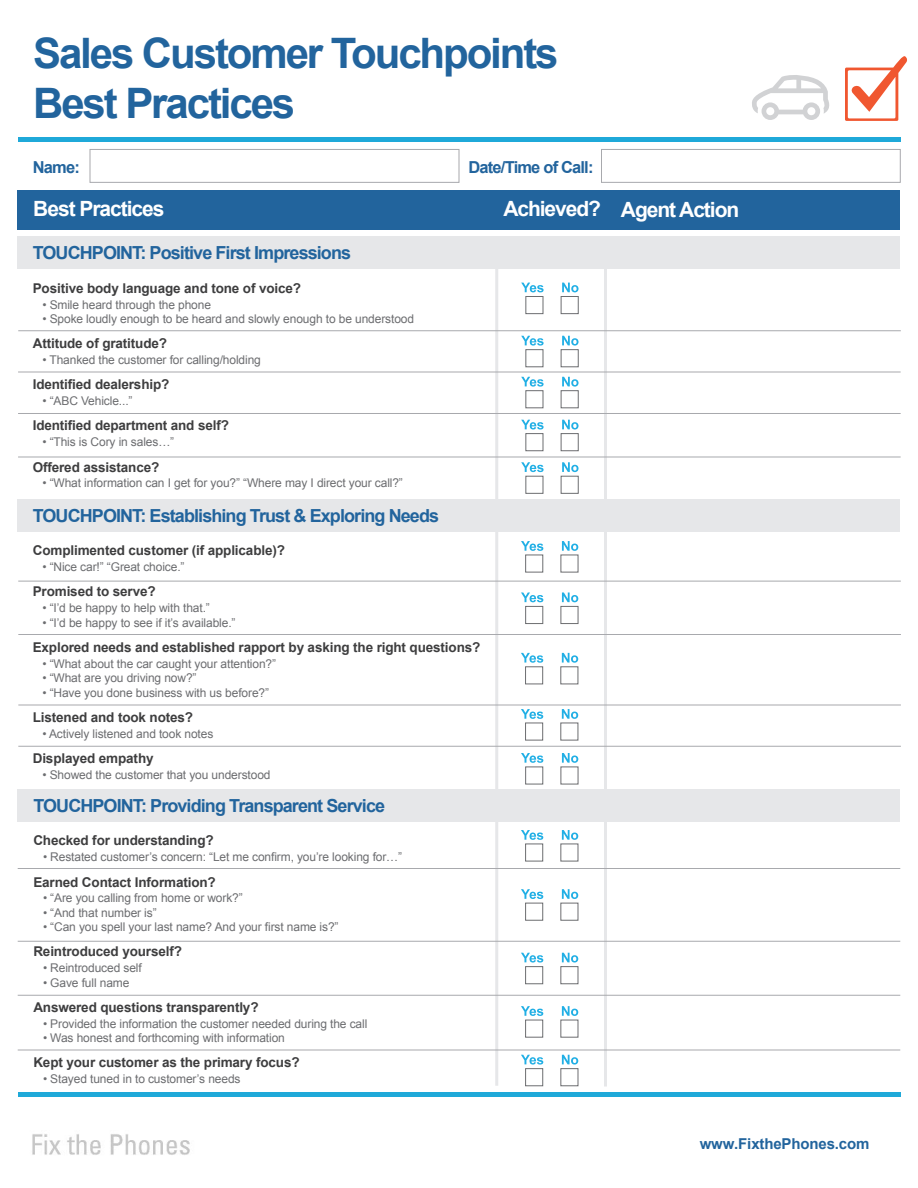
<style>
.page{position:relative;width:918px;height:1188px;background:#fff}
.page>*{position:absolute;margin:0;border:0;box-sizing:border-box;transform-origin:0 0}
.t1{font:700 42px/50.4px "Arial";letter-spacing:-.05em;color:#22649d}
.t2{font:700 21px "Arial";letter-spacing:-.05em;color:#fff}
.t3{font:700 18px "Arial";letter-spacing:-.05em;color:#22649d}
.t4{font:700 16.5px "Arial";letter-spacing:-.05em;color:#22649d}
.t5{font:700 15px "Arial";letter-spacing:-.01em;color:#22649d}
.t6{font:700 13.5px "Arial";letter-spacing:-.01em;color:#3e3e3f}
.t7{font:12px "Arial";letter-spacing:-.01em;color:#6c6d70}
</style>
<div class="page">
<div style="left:18px;top:790px;width:882px;height:32px;background:#e6e7e9"></div>
<div style="left:18px;top:499px;width:882px;height:33px;background:#e6e7e9"></div>
<div style="left:18px;top:137px;width:883px;height:5px;background:#1fa9d9"></div>
<div style="left:18px;top:1092px;width:883px;height:5px;background:#1fa9d9"></div>
<svg style="left:845px;top:56px;width:62px;height:65px"></svg>
<div style="left:18px;top:237px;width:882px;height:32px;background:#e6e7e9"></div>
<div style="left:18px;top:190px;width:882px;height:40px;background:#22649d"></div>
<hr style="left:604px;top:266px;width:3px;height:821px;background:#e6e7e9">
<hr style="left:495px;top:266px;width:3px;height:820px;background:#e6e7e9">
<div style="left:90px;top:149px;width:369px;height:34px;border:1px solid #a8a9ad"></div>
<div style="left:601px;top:149px;width:299px;height:34px;border:1px solid #a8a9ad"></div>
<svg style="left:521px;top:283px;width:23px;height:9px"></svg>
<svg style="left:562px;top:283px;width:17px;height:9px"></svg>
<div style="left:525px;top:296px;width:18px;height:18px;border:1px solid #6c6d70"></div>
<div style="left:561px;top:296px;width:18px;height:18px;border:1px solid #6c6d70"></div>
<svg style="left:521px;top:336px;width:23px;height:10px"></svg>
<svg style="left:562px;top:336px;width:17px;height:10px"></svg>
<div style="left:525px;top:349px;width:18px;height:18px;border:1px solid #6c6d70"></div>
<div style="left:561px;top:349px;width:18px;height:18px;border:1px solid #6c6d70"></div>
<svg style="left:521px;top:377px;width:23px;height:10px"></svg>
<svg style="left:562px;top:377px;width:17px;height:10px"></svg>
<div style="left:525px;top:390px;width:18px;height:18px;border:1px solid #6c6d70"></div>
<div style="left:561px;top:390px;width:18px;height:18px;border:1px solid #6c6d70"></div>
<svg style="left:521px;top:420px;width:23px;height:10px"></svg>
<svg style="left:562px;top:420px;width:17px;height:10px"></svg>
<div style="left:525px;top:433px;width:18px;height:18px;border:1px solid #6c6d70"></div>
<div style="left:561px;top:433px;width:18px;height:18px;border:1px solid #6c6d70"></div>
<svg style="left:521px;top:462px;width:23px;height:10px"></svg>
<svg style="left:562px;top:462px;width:17px;height:10px"></svg>
<div style="left:525px;top:476px;width:18px;height:18px;border:1px solid #6c6d70"></div>
<div style="left:561px;top:476px;width:18px;height:18px;border:1px solid #6c6d70"></div>
<svg style="left:521px;top:541px;width:22px;height:10px"></svg>
<svg style="left:562px;top:541px;width:16px;height:10px"></svg>
<div style="left:525px;top:554px;width:18px;height:19px;border:1px solid #6c6d70"></div>
<div style="left:560px;top:554px;width:19px;height:19px;border:1px solid #6c6d70"></div>
<svg style="left:521px;top:653px;width:22px;height:10px"></svg>
<svg style="left:562px;top:653px;width:16px;height:10px"></svg>
<div style="left:525px;top:666px;width:18px;height:18px;border:1px solid #6c6d70"></div>
<div style="left:560px;top:666px;width:18px;height:18px;border:1px solid #6c6d70"></div>
<svg style="left:521px;top:709px;width:22px;height:10px"></svg>
<svg style="left:562px;top:709px;width:16px;height:10px"></svg>
<div style="left:525px;top:722px;width:18px;height:19px;border:1px solid #6c6d70"></div>
<div style="left:560px;top:722px;width:18px;height:19px;border:1px solid #6c6d70"></div>
<svg style="left:521px;top:753px;width:22px;height:10px"></svg>
<svg style="left:562px;top:753px;width:16px;height:10px"></svg>
<div style="left:525px;top:766px;width:18px;height:19px;border:1px solid #6c6d70"></div>
<div style="left:560px;top:766px;width:19px;height:19px;border:1px solid #6c6d70"></div>
<svg style="left:521px;top:593px;width:22px;height:9px"></svg>
<svg style="left:562px;top:593px;width:16px;height:9px"></svg>
<div style="left:525px;top:606px;width:18px;height:18px;border:1px solid #6c6d70"></div>
<div style="left:560px;top:606px;width:19px;height:18px;border:1px solid #6c6d70"></div>
<svg style="left:521px;top:830px;width:22px;height:10px"></svg>
<svg style="left:562px;top:830px;width:16px;height:10px"></svg>
<div style="left:525px;top:843px;width:18px;height:19px;border:1px solid #6c6d70"></div>
<div style="left:560px;top:843px;width:18px;height:19px;border:1px solid #6c6d70"></div>
<svg style="left:521px;top:889px;width:22px;height:10px"></svg>
<svg style="left:562px;top:889px;width:16px;height:10px"></svg>
<div style="left:525px;top:903px;width:18px;height:18px;border:1px solid #6c6d70"></div>
<div style="left:560px;top:903px;width:18px;height:18px;border:1px solid #6c6d70"></div>
<svg style="left:521px;top:953px;width:22px;height:10px"></svg>
<svg style="left:562px;top:953px;width:16px;height:10px"></svg>
<div style="left:525px;top:966px;width:18px;height:18px;border:1px solid #6c6d70"></div>
<div style="left:560px;top:966px;width:18px;height:18px;border:1px solid #6c6d70"></div>
<svg style="left:521px;top:1006px;width:22px;height:10px"></svg>
<svg style="left:562px;top:1006px;width:16px;height:10px"></svg>
<div style="left:525px;top:1020px;width:18px;height:18px;border:1px solid #6c6d70"></div>
<div style="left:560px;top:1020px;width:18px;height:18px;border:1px solid #6c6d70"></div>
<svg style="left:521px;top:1055px;width:22px;height:10px"></svg>
<svg style="left:562px;top:1055px;width:16px;height:10px"></svg>
<div style="left:525px;top:1068px;width:18px;height:18px;border:1px solid #6c6d70"></div>
<div style="left:560px;top:1068px;width:18px;height:18px;border:1px solid #6c6d70"></div>
<hr style="left:18px;top:330px;width:883px;height:1px;background:#a8a9ad">
<hr style="left:18px;top:372px;width:883px;height:1px;background:#a8a9ad">
<hr style="left:18px;top:413px;width:883px;height:1px;background:#a8a9ad">
<hr style="left:18px;top:457px;width:883px;height:1px;background:#a8a9ad">
<hr style="left:18px;top:581px;width:883px;height:1px;background:#a8a9ad">
<hr style="left:18px;top:634px;width:883px;height:1px;background:#a8a9ad">
<hr style="left:18px;top:705px;width:883px;height:1px;background:#a8a9ad">
<hr style="left:18px;top:746px;width:883px;height:1px;background:#a8a9ad">
<hr style="left:18px;top:868px;width:882px;height:1px;background:#a8a9ad">
<hr style="left:18px;top:941px;width:882px;height:1px;background:#a8a9ad">
<hr style="left:18px;top:995px;width:882px;height:1px;background:#a8a9ad">
<hr style="left:18px;top:1050px;width:882px;height:1px;background:#a8a9ad">
<svg style="left:752px;top:75px;width:78px;height:45px"></svg>
<img style="left:32px;top:1134px;width:158px;height:21px">
<h1 class="t1" style="left:33px;top:30px;width:527px">Sales Customer Touchpoints<br>Best Practices</h1>
<h3 class="t4" style="left:33px;top:156px;width:49px">Name:</h3>
<h3 class="t4" style="left:469px;top:156px;width:127px">Date/Time of Call:</h3>
<h2 class="t2" style="left:503px;top:195px;width:237px">Achieved? Agent Action</h2>
<h2 class="t2" style="left:33px;top:195px;width:133px">Best Practices</h2>
<h3 class="t3" style="left:33px;top:241px;width:320px">TOUCHPOINT: Positive First Impressions</h3>
<p class="t6" style="left:33px;top:279px;width:270px">Positive body language and tone of voice?</p>
<p class="t7" style="left:42px;top:297px;width:170px">• Smile heard through the phone</p>
<p class="t7" style="left:42px;top:311px;width:373px">• Spoke loudly enough to be heard and slowly enough to be understood</p>
<p class="t6" style="left:33px;top:335px;width:136px">Attitude of gratitude?</p>
<p class="t7" style="left:42px;top:352px;width:220px">• Thanked the customer for calling/holding</p>
<p class="t6" style="left:33px;top:376px;width:138px">Identified dealership?</p>
<p class="t7" style="left:42px;top:393px;width:92px">• “ABC Vehicle...”</p>
<p class="t6" style="left:33px;top:417px;width:198px">Identified department and self?</p>
<p class="t7" style="left:42px;top:434px;width:133px">• “This is Cory in sales…”</p>
<p class="t6" style="left:33px;top:458px;width:128px">Offered assistance?</p>
<p class="t7" style="left:42px;top:475px;width:362px">• “What information can I get for you?” “Where may I direct your call?”</p>
<h3 class="t3" style="left:33px;top:504px;width:408px">TOUCHPOINT: Establishing Trust &amp; Exploring Needs</h3>
<p class="t6" style="left:33px;top:542px;width:254px">Complimented customer (if applicable)?</p>
<p class="t7" style="left:42px;top:559px;width:144px">• “Nice car!” “Great choice.”</p>
<p class="t6" style="left:33px;top:583px;width:124px">Promised to serve?</p>
<p class="t7" style="left:42px;top:600px;width:169px">• “I’d be happy to help with that.”</p>
<p class="t7" style="left:42px;top:615px;width:195px">• “I’d be happy to see if it’s available.”</p>
<p class="t6" style="left:33px;top:638px;width:449px">Explored needs and established rapport by asking the right questions?</p>
<p class="t7" style="left:42px;top:656px;width:235px">• “What about the car caught your attention?”</p>
<p class="t7" style="left:42px;top:670px;width:156px">• “What are you driving now?”</p>
<p class="t7" style="left:42px;top:684px;width:228px">• “Have you done business with us before?”</p>
<p class="t6" style="left:33px;top:708px;width:162px">Listened and took notes?</p>
<p class="t7" style="left:42px;top:726px;width:172px">• Actively listened and took notes</p>
<p class="t6" style="left:33px;top:749px;width:122px">Displayed empathy</p>
<p class="t7" style="left:42px;top:767px;width:230px">• Showed the customer that you understood</p>
<h3 class="t3" style="left:33px;top:794px;width:353px">TOUCHPOINT: Providing Transparent Service</h3>
<p class="t6" style="left:33px;top:832px;width:182px">Checked for understanding?</p>
<p class="t7" style="left:43px;top:849px;width:361px">• Restated customer’s concern: “Let me confirm, you’re looking for…”</p>
<p class="t6" style="left:33px;top:873px;width:184px">Earned Contact Information?</p>
<p class="t7" style="left:43px;top:890px;width:201px">• “Are you calling from home or work?”</p>
<p class="t7" style="left:43px;top:905px;width:115px">• “And that number is”</p>
<p class="t7" style="left:43px;top:919px;width:297px">• “Can you spell your last name? And your first name is?”</p>
<p class="t6" style="left:33px;top:943px;width:150px">Reintroduced yourself?</p>
<p class="t7" style="left:43px;top:960px;width:100px">• Reintroduced self</p>
<p class="t7" style="left:43px;top:975px;width:88px">• Gave full name</p>
<p class="t6" style="left:33px;top:998px;width:227px">Answered questions transparently?</p>
<p class="t7" style="left:43px;top:1016px;width:326px">• Provided the information the customer needed during the call</p>
<p class="t7" style="left:43px;top:1030px;width:243px">• Was honest and forthcoming with information</p>
<p class="t6" style="left:33px;top:1054px;width:268px">Kept your customer as the primary focus?</p>
<p class="t7" style="left:43px;top:1071px;width:199px">• Stayed tuned in to customer’s needs</p>
<p class="t5" style="left:700px;top:1134px;width:171px">www.FixthePhones.com</p>
</div>
